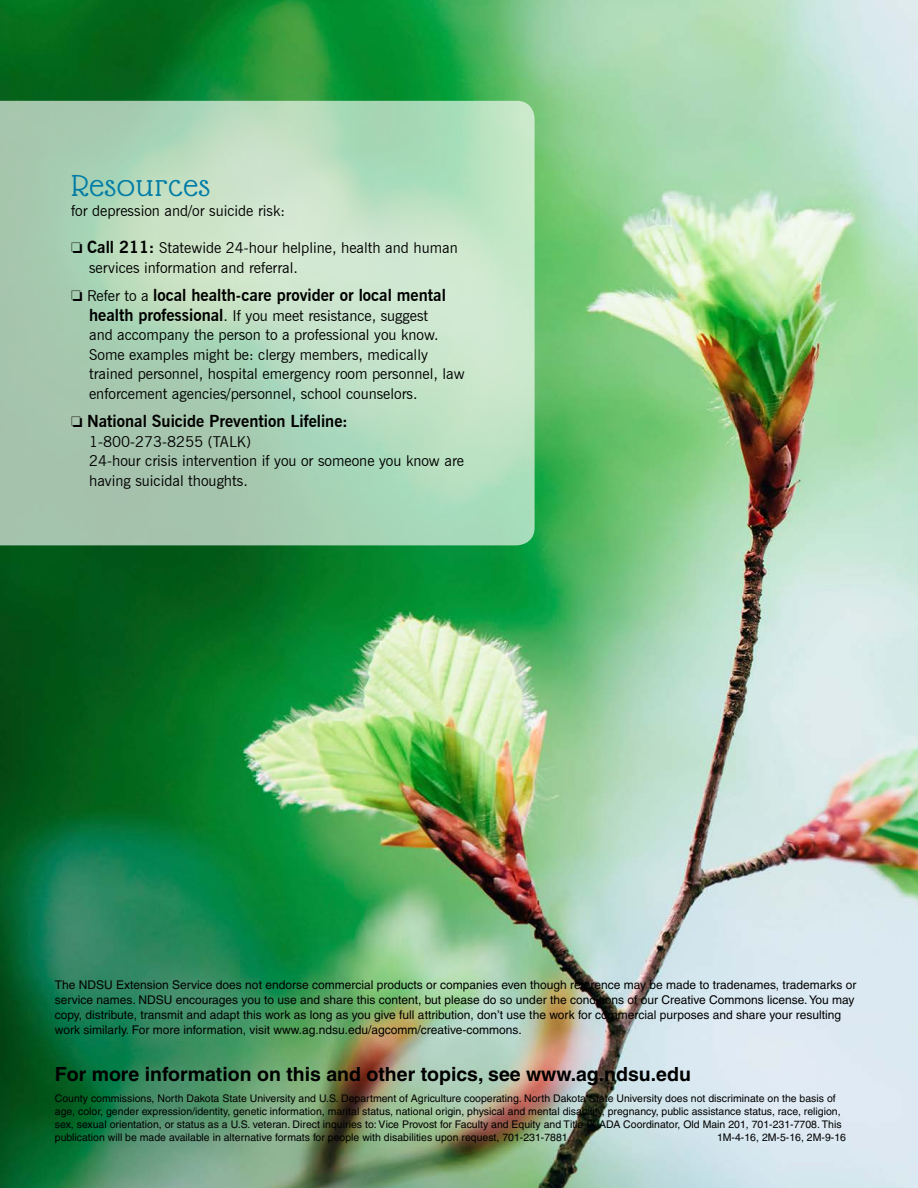
<style>
.page{position:relative;width:918px;height:1188px;background:#fff}
.page>*{position:absolute;margin:0;border:0;box-sizing:border-box;transform-origin:0 0}
.t1{font:33px "Glass Antiqua";letter-spacing:.03em;color:#007ca6;scale:1.1 1}
.t2{font:700 19.5px "Helvetica";color:#000}
.t3{font:700 16.5px "News Gothic BT";color:#000}
.t4{font:15px/19.5px "News Gothic BT";color:#000}
.t5{font:12px/15px "Helvetica";color:#000}
.t6{font:10.5px/12.8px "Helvetica";color:#000}
.s1{font-weight:700;font-size:16.5px}
.s2{font-weight:400;font-size:15px}
</style>
<div class="page">
<img style="left:0;top:0;width:918px;height:1188px">
<svg style="left:0;top:101px;width:535px;height:444px;background:#b4d7bc"></svg>
<h1 class="t1" style="left:71px;top:169px;width:128px">Resources</h1>
<h3 class="t4" style="left:71px;top:201px;width:216px">for depression and/or suicide risk:</h3>
<h3 class="t4" style="left:89px;top:238px;width:370px;text-indent:-18px">□ <span class="s1">Call 211:</span> Statewide 24-hour helpline, health and human services information and referral.</h3>
<h3 class="t3" style="left:71px;top:286px;width:376px">□ <span class="s2">Refer to a</span> local health-care provider or local mental</h3>
<p class="t4" style="left:89px;top:306px;width:377px"><span class="s1">health professional</span>. If you meet resistance, suggest<br>and accompany the person to a professional you know.<br>Some examples might be: clergy members, medically trained personnel, hospital emergency room personnel, law enforcement agencies/personnel, school counselors.</p>
<h3 class="t3" style="left:71px;top:412px;width:278px">□ National Suicide Prevention Lifeline:</h3>
<h3 class="t4" style="left:89px;top:432px;width:377px">1-800-273-8255 (TALK)<br>24-hour crisis intervention if you or someone you know are having suicidal thoughts.</h3>
<p class="t5" style="left:55px;top:977px;width:803px">The NDSU Extension Service does not endorse commercial products or companies even though reference may be made to tradenames, trademarks or service names. NDSU encourages you to use and share this content, but please do so under the conditions of our Creative Commons license. You may copy, distribute, transmit and adapt this work as long as you give full attribution, don’t use the work for commercial purposes and share your resulting work similarly. For more information, visit www.ag.ndsu.edu/agcomm/creative-commons.</p>
<h2 class="t2" style="left:55px;top:1062px;width:638px">For more information on this and other topics, see www.ag.ndsu.edu</h2>
<p class="t6" style="left:55px;top:1092px;width:788px">County commissions, North Dakota State University and U.S. Department of Agriculture cooperating. North Dakota State University does not discriminate on the basis of age, color, gender expression/identity, genetic information, marital status, national origin, physical and mental disability, pregnancy, public assistance status, race, religion, sex, sexual orientation, or status as a U.S. veteran. Direct inquiries to: Vice Provost for Faculty and Equity and Title IX/ADA Coordinator, Old Main 201, 701-231-7708. This publication will be made available in alternative formats for people with disabilities upon request, 701-231-7881.</p>
<p class="t6" style="left:717px;top:1131px;width:130px">1M-4-16, 2M-5-16, 2M-9-16</p>
</div>
